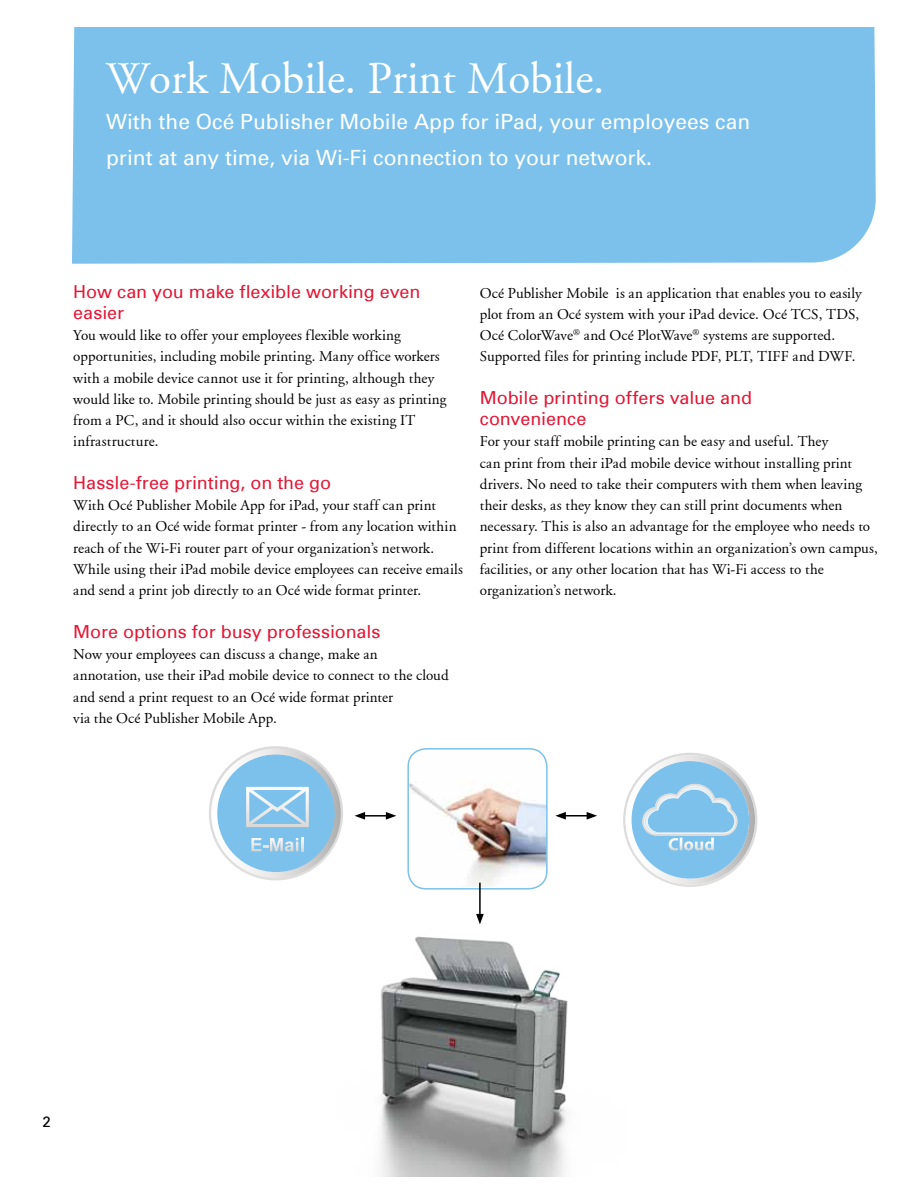
<style>
.page{position:relative;width:918px;height:1188px;background:#fff}
.page>*{position:absolute;margin:0;border:0;box-sizing:border-box;transform-origin:0 0}
.t1{font:45px "Oce Garamond";color:#fff}
.t2{font:21px/36px "Univers 55";color:#fff}
.t3{font:18px/21.3px "Univers 55";letter-spacing:-.005em;color:#e31837}
.t4{font:700 18px "Myriad Pro";letter-spacing:-.005em;color:#fff}
.t5{font:15px/21.3px "Oce Garamond";letter-spacing:.01em;color:#000}
.t6{font:15px "Univers 55";color:#000}
</style>
<div class="page">
<div style="left:72px;top:27px;width:804px;height:237px;background:#7bc1eb"></div>
<div style="left:209px;top:746px;width:134px;height:134px;background:#dddcdc;border-radius:67px"></div>
<svg style="left:211px;top:749px;width:130px;height:129px"></svg>
<div style="left:218px;top:755px;width:116px;height:116px;background:#7bc1eb;border-radius:50%"></div>
<div style="left:264px;top:785px;width:24px;height:24px;background:#8bc8ed;border-radius:50%"></div>
<svg style="left:246px;top:787px;width:63px;height:40px"></svg>
<svg style="left:251px;top:838px;width:53px;height:14px"></svg>
<svg style="left:623px;top:753px;width:134px;height:134px"></svg>
<img style="left:410px;top:749px;width:135px;height:138px">
<div style="left:407px;top:748px;width:141px;height:142px;border:2px solid #7bc1eb;border-radius:18px"></div>
<img style="left:380px;top:936px;width:188px;height:241px">
<hr style="left:363px;top:815px;width:25px;height:2px;background:#000">
<svg style="left:355px;top:812px;width:10px;height:8px"></svg>
<svg style="left:386px;top:812px;width:10px;height:8px"></svg>
<hr style="left:564px;top:815px;width:25px;height:2px;background:#000">
<svg style="left:555px;top:812px;width:11px;height:8px"></svg>
<svg style="left:587px;top:812px;width:10px;height:8px"></svg>
<hr style="left:479px;top:883px;width:2px;height:33px;background:#000">
<svg style="left:476px;top:914px;width:8px;height:10px"></svg>
<h1 class="t1" style="left:106px;top:52px;width:500px">Work Mobile. Print Mobile.</h1>
<h2 class="t2" style="left:106px;top:103px;width:646px">With the Océ Publisher Mobile App for iPad, your employees can print at any time, via Wi-Fi connection to your network.</h2>
<p class="t3" style="left:73px;top:280px;width:349px">How can you make flexible working even easier</p>
<p class="t5" style="left:73px;top:325px;width:375px">You would like to offer your employees flexible working opportunities, including mobile printing. Many office workers with a mobile device cannot use it for printing, although they would like to. Mobile printing should be just as easy as printing from a PC, and it should also occur within the existing IT infrastructure.</p>
<p class="t3" style="left:73px;top:472px;width:259px">Hassle-free printing, on the go</p>
<p class="t5" style="left:73px;top:495px;width:391px">With Océ Publisher Mobile App for iPad, your staff can print directly to an Océ wide format printer - from any location within reach of the Wi-Fi router part of your organization’s network.<br>While using their iPad mobile device employees can receive emails and send a print job directly to an Océ wide format printer.</p>
<p class="t3" style="left:73px;top:620px;width:309px">More options for busy professionals</p>
<p class="t5" style="left:73px;top:644px;width:377px">Now your employees can discuss a change, make an annotation, use their iPad mobile device to connect to the cloud and send a print request to an Océ wide format printer<br>via the Océ Publisher Mobile App.</p>
<p class="t5" style="left:480px;top:282px;width:383px">Océ Publisher Mobile is an application that enables you to easily plot from an Océ system with your iPad device. Océ TCS, TDS, Océ ColorWave<sup>®</sup> and Océ PlotWave<sup>®</sup> systems are supported.<br>Supported files for printing include PDF, PLT, TIFF and DWF.</p>
<p class="t3" style="left:480px;top:387px;width:274px">Mobile printing offers value and convenience</p>
<p class="t5" style="left:480px;top:431px;width:400px">For your staff mobile printing can be easy and useful. They<br>can print from their iPad mobile device without installing print drivers. No need to take their computers with them when leaving their desks, as they know they can still print documents when necessary. This is also an advantage for the employee who needs to print from different locations within an organization’s own campus, facilities, or any other location that has Wi-Fi access to the organization’s network.</p>
<p class="t4" style="left:668px;top:833px;width:48px">Cloud</p>
<p class="t6" style="left:43px;top:1112px;width:10px">2</p>
</div>
